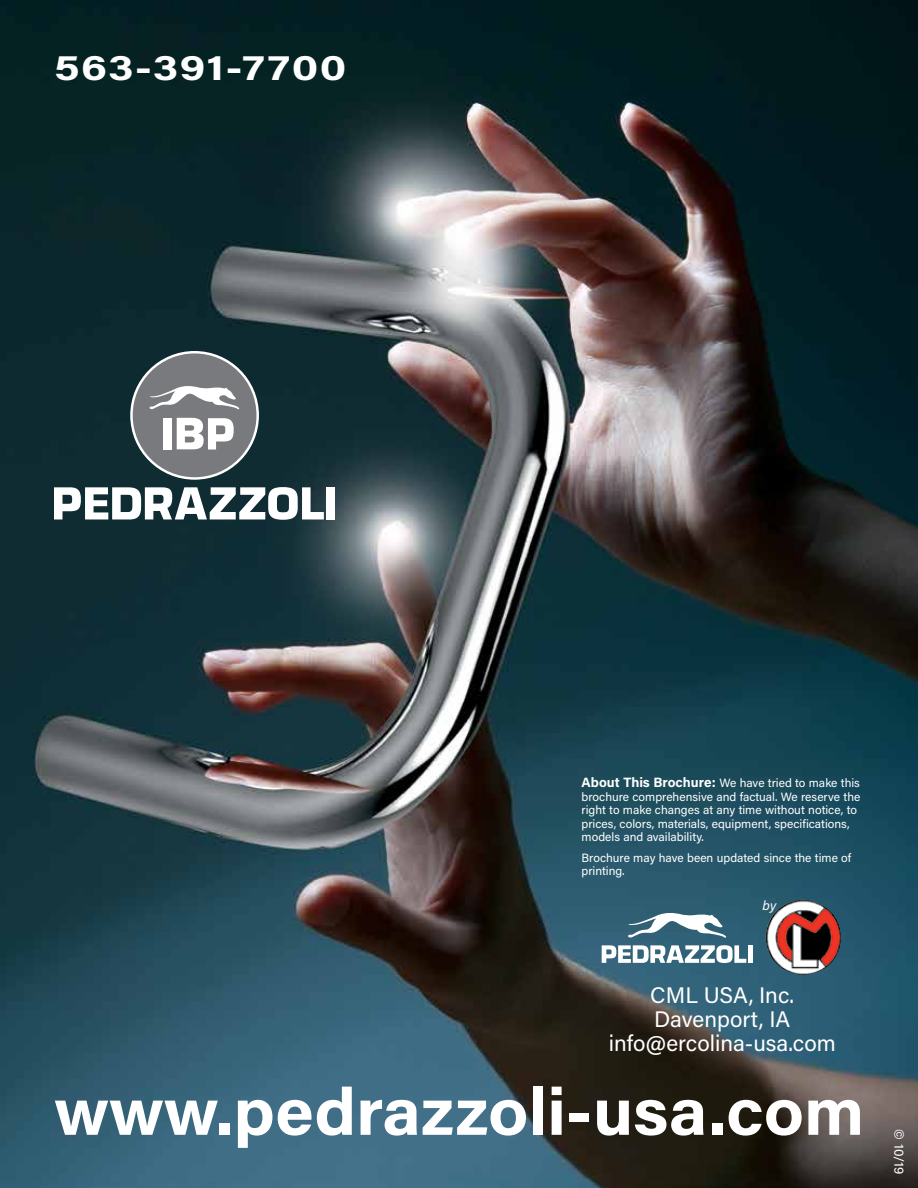
<style>
.page{position:relative;width:918px;height:1188px;background:#fff}
.page>*{position:absolute;margin:0;border:0;box-sizing:border-box;transform-origin:0 0}
.t1{font:700 66px "Acumin Pro";color:#fff;scale:1.05 1}
.t2{font:700 36px "Acumin Pro";letter-spacing:.035em;color:#fff;scale:1.25 1}
.t3{font:22.5px/24px "Acumin Pro";color:#fff;text-align:center}
.t4{font:13.5px "Acumin Pro";color:#fff}
.t5{font:italic 13.2px "Acumin Pro";color:#fff}
.t6{font:12px/13.5px "Acumin Pro";color:#fff}
.s1{font-weight:700;font-size:13.5px}
</style>
<div class="page">
<img style="left:0;top:0;width:918px;height:1188px">
<svg style="left:130px;top:351px;width:129px;height:129px"></svg>
<div style="left:133px;top:353px;width:123px;height:124px;background:#797a7d;border-radius:50%"></div>
<svg style="left:149px;top:386px;width:90px;height:24px"></svg>
<div style="left:327px;top:487px;width:8px;height:32px;background:#fff"></div>
<svg style="left:54px;top:487px;width:270px;height:33px"></svg>
<svg style="left:177px;top:418px;width:57px;height:32px"></svg>
<div style="left:164px;top:418px;width:8px;height:32px;background:#fff"></div>
<img style="left:765px;top:900px;width:77px;height:76px">
<svg style="left:627px;top:913px;width:99px;height:25px"></svg>
<div style="left:748px;top:945px;width:5px;height:18px;background:#fff"></div>
<svg style="left:602px;top:945px;width:144px;height:18px"></svg>
<h2 class="t2" style="left:54px;top:43px;width:235px">563-391-7700</h2>
<p class="t6" style="left:582px;top:776px;width:280px"><span class="s1">About This Brochure:</span> We have tried to make this brochure comprehensive and factual. We reserve the right to make changes at any time without notice, to prices, colors, materials, equipment, specifications, models and availability.</p>
<p class="t6" style="left:582px;top:850px;width:271px">Brochure may have been updated since the time of printing.</p>
<p class="t5" style="left:763px;top:896px;width:15px">by</p>
<h3 class="t3" style="left:609px;top:982px;width:229px">CML USA, Inc.<br>Davenport, IA info@ercolina-usa.com</h3>
<h1 class="t1" style="left:54px;top:1065px;width:774px">www.pedrazzoli-usa.com</h1>
<p class="t4" style="left:909px;top:1129px;width:47px;rotate:90deg">© 10/19</p>
</div>
